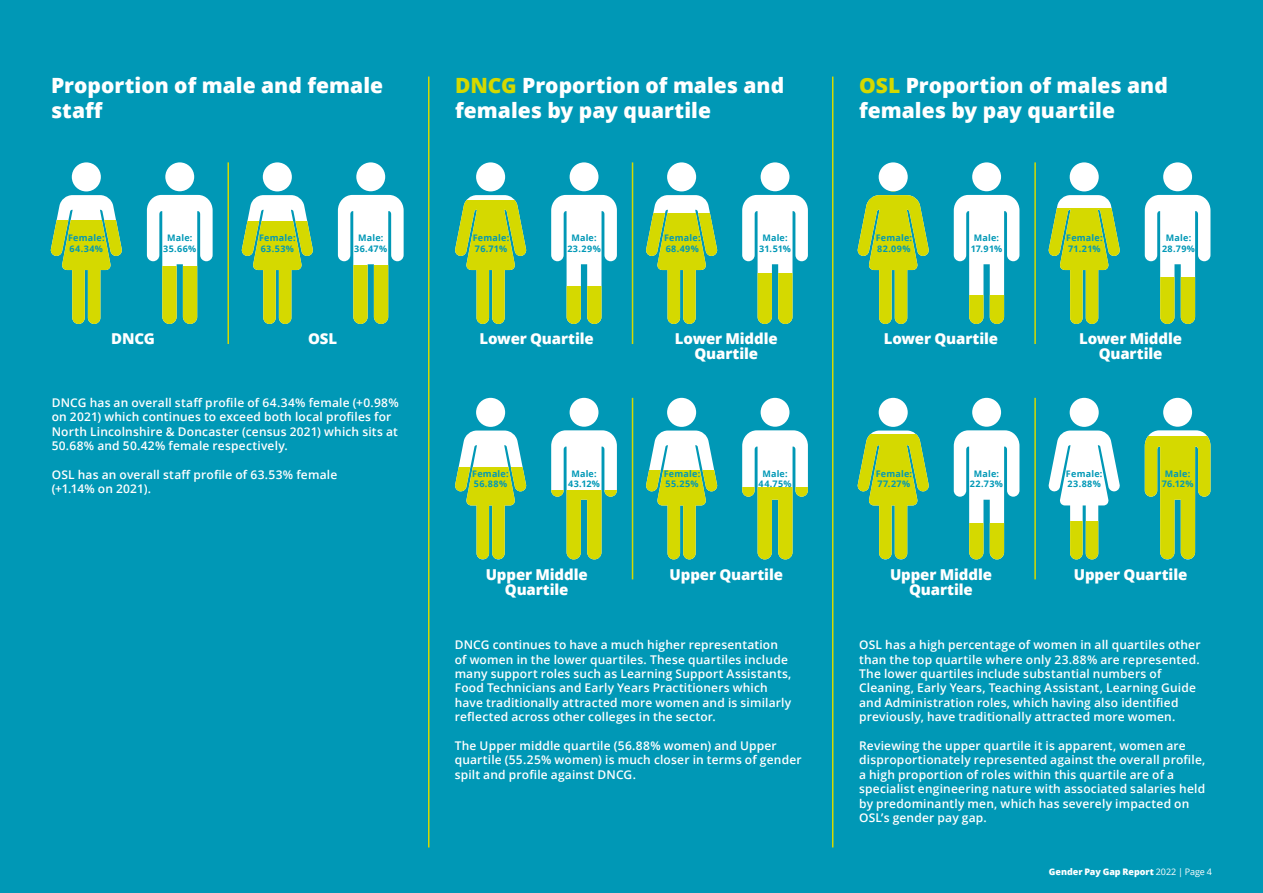
<style>
.page{position:relative;width:1263px;height:893px;background:#0098b6}
.page>*{position:absolute;margin:0;border:0;box-sizing:border-box;transform-origin:0 0}
.t1{font:800 21px/25.2px "Open Sans";color:#fff}
.t2{font:800 15px/15px "Open Sans";letter-spacing:-.01em;color:#fff;text-align:center}
.t3{font:600 12px/14.4px "Open Sans";letter-spacing:.015em;color:#fff}
.t4{font:700 9px/10.8px "Open Sans";letter-spacing:.025em;color:#0098b6}
.t5{font:800 9px "Open Sans";color:#fff}
.s1{color:#d5d900}
.s2{font-weight:400}
</style>
<div class="page">
<svg style="left:147px;top:162px;width:66px;height:104px"></svg>
<svg style="left:162px;top:266px;width:36px;height:58px;fill:#d5d900"></svg>
<svg style="left:551px;top:162px;width:66px;height:124px"></svg>
<svg style="left:566px;top:286px;width:36px;height:38px"></svg>
<svg style="left:551px;top:398px;width:66px;height:92px"></svg>
<svg style="left:551px;top:490px;width:66px;height:69px"></svg>
<svg style="left:954px;top:162px;width:65px;height:133px"></svg>
<svg style="left:969px;top:295px;width:36px;height:29px"></svg>
<svg style="left:954px;top:398px;width:65px;height:125px"></svg>
<svg style="left:969px;top:523px;width:36px;height:36px"></svg>
<svg style="left:338px;top:162px;width:66px;height:103px"></svg>
<svg style="left:353px;top:265px;width:36px;height:59px;fill:#d5d900"></svg>
<svg style="left:742px;top:162px;width:66px;height:111px"></svg>
<svg style="left:757px;top:273px;width:36px;height:51px;fill:#d5d900"></svg>
<svg style="left:742px;top:398px;width:66px;height:89px"></svg>
<svg style="left:742px;top:487px;width:66px;height:72px"></svg>
<svg style="left:1145px;top:162px;width:65px;height:115px"></svg>
<svg style="left:1160px;top:277px;width:36px;height:47px;fill:#d5d900"></svg>
<svg style="left:1145px;top:398px;width:65px;height:161px"></svg>
<svg style="left:56px;top:162px;width:60px;height:58px"></svg>
<svg style="left:50px;top:220px;width:72px;height:104px;fill:#d5d900"></svg>
<svg style="left:455px;top:162px;width:72px;height:162px"></svg>
<svg style="left:458px;top:398px;width:65px;height:69px"></svg>
<svg style="left:455px;top:467px;width:72px;height:92px"></svg>
<svg style="left:857px;top:162px;width:72px;height:162px"></svg>
<svg style="left:857px;top:398px;width:72px;height:161px"></svg>
<svg style="left:247px;top:162px;width:61px;height:59px"></svg>
<svg style="left:241px;top:221px;width:72px;height:103px;fill:#d5d900"></svg>
<svg style="left:646px;top:162px;width:72px;height:162px"></svg>
<svg style="left:649px;top:398px;width:66px;height:72px"></svg>
<svg style="left:646px;top:470px;width:72px;height:89px"></svg>
<svg style="left:1048px;top:162px;width:72px;height:162px"></svg>
<svg style="left:1048px;top:398px;width:72px;height:123px"></svg>
<svg style="left:1070px;top:521px;width:29px;height:38px"></svg>
<hr style="left:227px;top:162px;width:2px;height:182px;background:#d5d900">
<hr style="left:632px;top:162px;width:1px;height:182px;background:#d5d900">
<hr style="left:428px;top:77px;width:1px;height:770px;background:#d5d900">
<hr style="left:832px;top:77px;width:1px;height:770px;background:#d5d900">
<hr style="left:632px;top:398px;width:1px;height:181px;background:#d5d900">
<hr style="left:1034px;top:162px;width:2px;height:182px;background:#d5d900">
<hr style="left:1034px;top:398px;width:2px;height:181px;background:#d5d900">
<h1 class="t1" style="left:51px;top:71px;width:334px">Proportion of male and female staff</h1>
<h1 class="t1" style="left:455px;top:71px;width:331px"><span class="s1">DNCG</span> Proportion of males and females by pay quartile</h1>
<h1 class="t1" style="left:859px;top:71px;width:310px"><span class="s1">OSL</span> Proportion of males and females by pay quartile</h1>
<p class="t4" style="left:68px;top:232px;width:38px">Female:<br>64.34%</p>
<p class="t4" style="left:259px;top:232px;width:38px">Female:<br>63.53%</p>
<p class="t4" style="left:163px;top:232px;width:34px;text-align:center">Male:<br>35.66%</p>
<p class="t4" style="left:354px;top:232px;width:35px;text-align:center">Male:<br>36.47%</p>
<p class="t4" style="left:473px;top:232px;width:38px">Female:<br>76.71%</p>
<p class="t4" style="left:567px;top:232px;width:35px;text-align:center">Male:<br>23.29%</p>
<p class="t4" style="left:664px;top:232px;width:38px">Female:<br>68.49%</p>
<p class="t4" style="left:759px;top:232px;width:34px;text-align:center">Male:<br>31.51%</p>
<p class="t4" style="left:876px;top:232px;width:38px">Female:<br>82.09%</p>
<p class="t4" style="left:1066px;top:232px;width:38px">Female:<br>71.21%</p>
<p class="t4" style="left:971px;top:232px;width:33px;text-align:center">Male:<br>17.91%</p>
<p class="t4" style="left:1162px;top:232px;width:35px;text-align:center">Male:<br>28.79%</p>
<p class="t2" style="left:111px;top:330px;width:45px">DNCG</p>
<p class="t2" style="left:480px;top:330px;width:116px">Lower Quartile</p>
<p class="t2" style="left:884px;top:330px;width:116px">Lower Quartile</p>
<p class="t2" style="left:308px;top:330px;width:31px">OSL</p>
<p class="t2" style="left:675px;top:330px;width:104px">Lower Middle<br>Quartile</p>
<p class="t2" style="left:1079px;top:330px;width:104px">Lower Middle<br>Quartile</p>
<p class="t3" style="left:52px;top:395px;width:348px">DNCG has an overall staff profile of 64.34% female (+0.98% on 2021) which continues to exceed both local profiles for North Lincolnshire &amp; Doncaster (census 2021) which sits at 50.68% and 50.42% female respectively.</p>
<p class="t3" style="left:52px;top:467px;width:287px">OSL has an overall staff profile of 63.53% female (+1.14% on 2021).</p>
<p class="t4" style="left:472px;top:468px;width:38px">Female:<br>56.88%</p>
<p class="t4" style="left:664px;top:468px;width:38px">Female:<br>55.25%</p>
<p class="t4" style="left:568px;top:468px;width:34px;text-align:center">Male:<br>43.12%</p>
<p class="t4" style="left:759px;top:468px;width:34px;text-align:center">Male:<br>44.75%</p>
<p class="t4" style="left:876px;top:468px;width:38px">Female:<br>77.27%</p>
<p class="t4" style="left:1066px;top:468px;width:38px">Female:<br>23.88%</p>
<p class="t4" style="left:970px;top:468px;width:35px;text-align:center">Male:<br>22.73%</p>
<p class="t4" style="left:1162px;top:468px;width:33px;text-align:center">Male:<br>76.12%</p>
<p class="t2" style="left:486px;top:566px;width:103px">Upper Middle<br>Quartile</p>
<p class="t2" style="left:890px;top:566px;width:103px">Upper Middle<br>Quartile</p>
<p class="t2" style="left:669px;top:566px;width:115px">Upper Quartile</p>
<p class="t2" style="left:1074px;top:566px;width:115px">Upper Quartile</p>
<p class="t3" style="left:455px;top:637px;width:338px">DNCG continues to have a much higher representation of women in the lower quartiles. These quartiles include many support roles such as Learning Support Assistants, Food Technicians and Early Years Practitioners which have traditionally attracted more women and is similarly reflected across other colleges in the sector.</p>
<p class="t3" style="left:455px;top:738px;width:348px">The Upper middle quartile (56.88% women) and Upper quartile (55.25% women) is much closer in terms of gender spilt and profile against DNCG.</p>
<p class="t3" style="left:859px;top:637px;width:343px">OSL has a high percentage of women in all quartiles other than the top quartile where only 23.88% are represented.<br>The lower quartiles include substantial numbers of Cleaning, Early Years, Teaching Assistant, Learning Guide and Administration roles, which having also identified previously, have traditionally attracted more women.</p>
<p class="t3" style="left:859px;top:738px;width:348px">Reviewing the upper quartile it is apparent, women are disproportionately represented against the overall profile, a high proportion of roles within this quartile are of a specialist engineering nature with associated salaries held by predominantly men, which has severely impacted on OSL’s gender pay gap.</p>
<p class="t5" style="left:1049px;top:865px;width:165px">Gender Pay Gap Report <span class="s2">2022 | Page 4</span></p>
</div>
